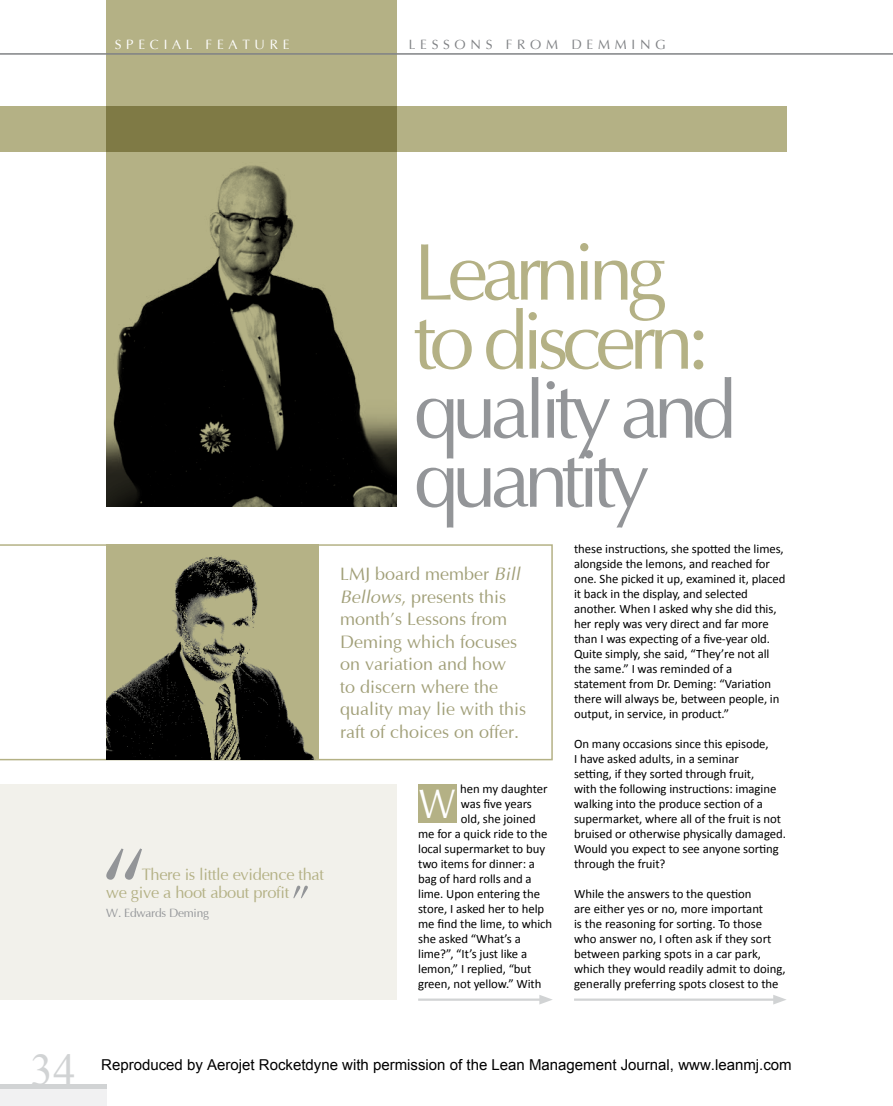
<style>
.page{position:relative;width:893px;height:1106px;background:#fff}
.page>*{position:absolute;margin:0;border:0;box-sizing:border-box;transform-origin:0 0}
.t1{font:81px/69px "Opulent";letter-spacing:-.085em;color:#b4b185}
.t2{font:81px/69px "Opulent";letter-spacing:-.085em;color:#939598}
.t3{font:45px "Times New Roman";color:#d1d3d4}
.t4{font:41.4px "Opulent";color:#fff;scale:.88 1}
.t5{font:18px/22.5px "Opulent";color:#a19f78}
.t6{font:16.5px/18.6px "Opulent";letter-spacing:-.02em;color:#b4b185}
.t7{font:15px "Arial";color:#000}
.t8{font:13.5px "Opulent";letter-spacing:.35em;color:#808285}
.t9{font:13.5px "Opulent";letter-spacing:.35em;color:#fff}
.t10{font:12.75px/15px "Calibri";letter-spacing:-.005em;color:#000}
.t11{font:12px "Opulent";letter-spacing:-.02em;color:#939598}
.s1{font-style:italic}
</style>
<div class="page">
<div style="left:0;top:784px;width:397px;height:215px;background:#f2f1eb"></div>
<div style="left:0;top:1086px;width:106px;height:20px;background:#f1f1f2"></div>
<hr style="left:0;top:1084px;width:106px;height:4px;background:#d1d3d4">
<div style="left:106px;top:0;width:291px;height:506px;background:#b4b185"></div>
<hr style="left:0;top:53px;width:893px;height:2px;background:#808285">
<hr style="left:574px;top:998px;width:203px;height:2px;background:#d1d3d4">
<svg style="left:773px;top:995px;width:13px;height:9px"></svg>
<img style="left:106px;top:165px;width:291px;height:341px">
<div style="left:418px;top:784px;width:39px;height:39px;background:#b4b185"></div>
<hr style="left:418px;top:998px;width:125px;height:2px;background:#d1d3d4">
<svg style="left:539px;top:995px;width:14px;height:9px"></svg>
<svg style="left:0;top:106px;width:787px;height:46px;background:#a09c6d"></svg>
<svg style="left:0;top:544px;width:553px;height:216px"></svg>
<img style="left:106px;top:544px;width:212px;height:215px">
<svg style="left:106px;top:848px;width:36px;height:31px"></svg>
<svg style="left:293px;top:885px;width:15px;height:13px"></svg>
<p class="t9" style="left:115px;top:37px;width:176px">SPECIAL FEATURE</p>
<p class="t8" style="left:409px;top:37px;width:259px">LESSONS FROM DEMMING</p>
<h2 class="t3" style="left:31px;top:1039px;width:46px">34</h2>
<p class="t6" style="left:106px;top:865px;width:219px;text-indent:35px">There is little evidence that we give a hoot about profit</p>
<p class="t11" style="left:106px;top:905px;width:104px">W. Edwards Deming</p>
<h1 class="t1" style="left:414px;top:238px;width:297px">Learning to discern:</h1>
<h1 class="t2" style="left:414px;top:376px;width:324px">quality and quantity</h1>
<h3 class="t5" style="left:340px;top:563px;width:188px">LMJ board member <span class="s1">Bill<br>Bellows</span>, presents this month’s Lessons from<br>Deming which focuses on variation and how<br>to discern where the quality may lie with this raft of choices on offer.</h3>
<p class="t10" style="left:574px;top:540px;width:213px">these instructions, she spotted the limes, alongside the lemons, and reached for one. She picked it up, examined it, placed it back in the display, and selected another. When I asked why she did this, her reply was very direct and far more than I was expecting of a five-year old.<br>Quite simply, she said, “They’re not all the same.” I was reminded of a statement from Dr. Deming: “Variation there will always be, between people, in output, in service, in product.”</p>
<p class="t10" style="left:574px;top:735px;width:213px">On many occasions since this episode,<br>I have asked adults, in a seminar<br>setting, if they sorted through fruit,<br>with the following instructions: imagine walking into the produce section of a supermarket, where all of the fruit is not bruised or otherwise physically damaged.<br>Would you expect to see anyone sorting through the fruit?</p>
<p class="t10" style="left:574px;top:885px;width:213px">While the answers to the question<br>are either yes or no, more important<br>is the reasoning for sorting. To those who answer no, I often ask if they sort between parking spots in a car park, which they would readily admit to doing, generally preferring spots closest to the</p>
<p class="t10" style="left:460px;top:780px;width:89px">hen my daughter</p>
<p class="t10" style="left:461px;top:795px;width:73px">was five years</p>
<p class="t10" style="left:461px;top:810px;width:76px">old, she joined</p>
<p class="t10" style="left:418px;top:825px;width:131px">me for a quick ride to the</p>
<p class="t10" style="left:418px;top:840px;width:129px">local supermarket to buy</p>
<p class="t10" style="left:418px;top:855px;width:118px">two items for dinner: a</p>
<p class="t10" style="left:418px;top:870px;width:115px">bag of hard rolls and a</p>
<p class="t10" style="left:418px;top:885px;width:123px">lime. Upon entering the</p>
<p class="t10" style="left:418px;top:900px;width:128px">store, I asked her to help</p>
<p class="t10" style="left:418px;top:915px;width:136px">me find the lime, to which</p>
<p class="t10" style="left:418px;top:930px;width:104px">she asked “What’s a</p>
<p class="t10" style="left:418px;top:945px;width:110px">lime?”, “It’s just like a</p>
<p class="t10" style="left:418px;top:960px;width:115px">lemon,” I replied, “but</p>
<p class="t10" style="left:418px;top:975px;width:125px">green, not yellow.” With</p>
<h3 class="t4" style="left:419px;top:779px;width:43px">W</h3>
<p class="t7" style="left:101px;top:1055px;width:692px">Reproduced by Aerojet Rocketdyne with permission of the Lean Management Journal, www.leanmj.com</p>
</div>
